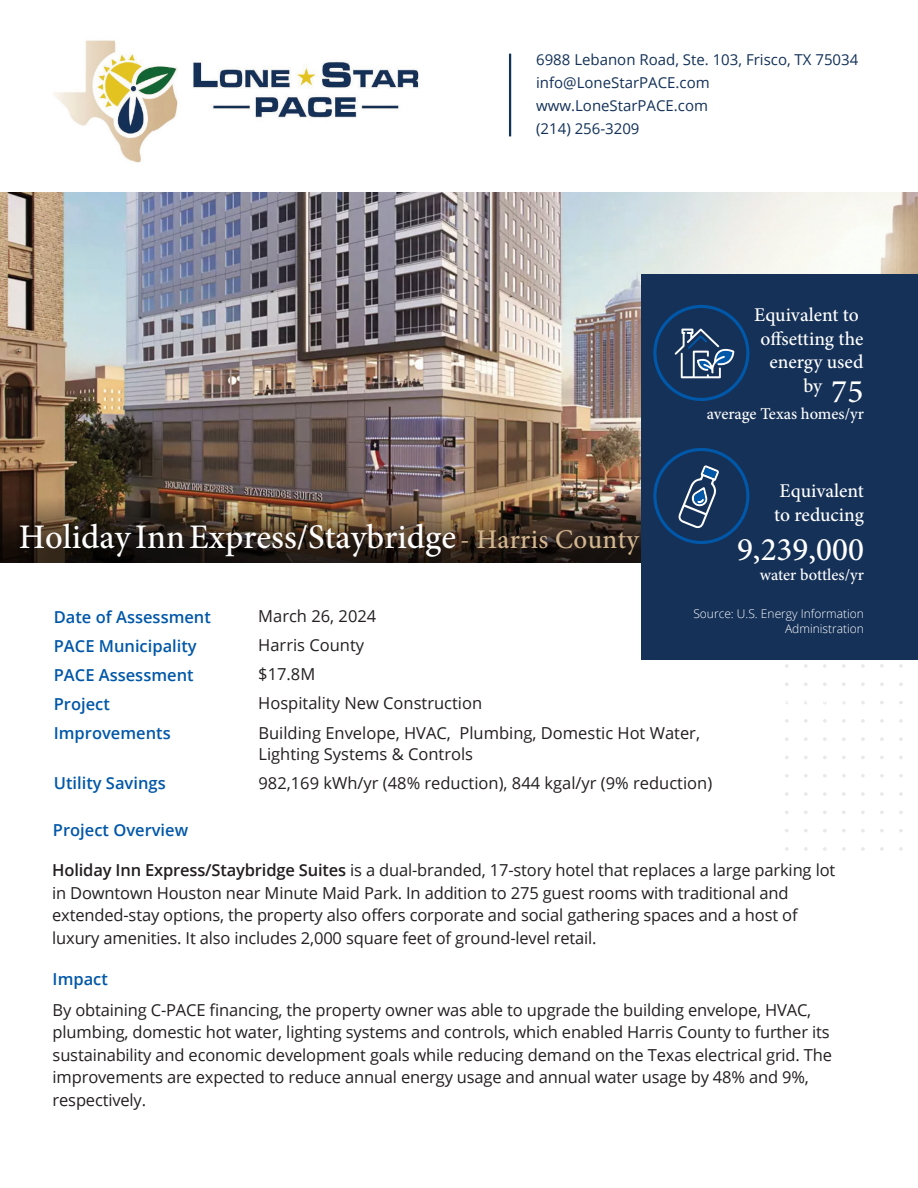
<style>
.page{position:relative;width:918px;height:1188px;background:#fff}
.page>*{position:absolute;margin:0;border:0;box-sizing:border-box;transform-origin:0 0}
.t1{font:500 34.5px "Minion Pro";color:#fff}
.Big_Title{font:500 33px "Minion Pro";color:#fff}
.Big_Title-2{font:500 19.5px/23.5px "Minion Pro";color:#fff;text-align:right}
.t2{font:16.5px/22.5px "Open Sans";letter-spacing:-.01em;color:#231f20}
.t3{font:600 16.5px/29px "Open Sans";color:#0157a8}
.Big_Title-3{font:500 16.5px "Minion Pro";color:#fff}
.t4{font:15px/23px "Open Sans";color:#133158}
.Big_Title-4{font:300 12px/14.4px "Open Sans";color:#fff;text-align:right}
.s1{font-size:33px}
.s2{font-size:27px;color:#d2b690}
.s3{font-weight:600}
.s4{font-weight:600;color:#0157a8}
</style>
<div class="page">
<img style="left:0;top:192px;width:918px;height:260px">
<img style="left:0;top:452px;width:641px;height:111px">
<img style="left:53px;top:40px;width:366px;height:123px">
<hr style="left:509px;top:54px;width:2px;height:82px;background:#113257">
<div style="left:641px;top:274px;width:277px;height:386px;background:#153158"></div>
<svg style="left:653px;top:448px;width:96px;height:96px"></svg>
<svg style="left:653px;top:305px;width:96px;height:96px"></svg>
<svg style="left:785px;top:664px;width:4px;height:4px"></svg>
<svg style="left:804px;top:664px;width:4px;height:4px"></svg>
<svg style="left:823px;top:664px;width:4px;height:4px"></svg>
<svg style="left:842px;top:664px;width:4px;height:4px"></svg>
<svg style="left:861px;top:664px;width:4px;height:4px"></svg>
<svg style="left:880px;top:664px;width:4px;height:4px"></svg>
<svg style="left:899px;top:664px;width:4px;height:4px"></svg>
<svg style="left:804px;top:682px;width:4px;height:4px"></svg>
<svg style="left:861px;top:682px;width:4px;height:4px"></svg>
<svg style="left:880px;top:682px;width:4px;height:4px"></svg>
<svg style="left:899px;top:682px;width:4px;height:4px"></svg>
<svg style="left:785px;top:719px;width:4px;height:4px"></svg>
<svg style="left:804px;top:719px;width:4px;height:4px"></svg>
<svg style="left:823px;top:719px;width:4px;height:4px"></svg>
<svg style="left:842px;top:719px;width:4px;height:4px"></svg>
<svg style="left:861px;top:719px;width:4px;height:4px"></svg>
<svg style="left:880px;top:719px;width:4px;height:4px"></svg>
<svg style="left:899px;top:719px;width:4px;height:4px"></svg>
<svg style="left:785px;top:737px;width:4px;height:4px"></svg>
<svg style="left:804px;top:737px;width:4px;height:4px"></svg>
<svg style="left:823px;top:737px;width:4px;height:4px"></svg>
<svg style="left:842px;top:737px;width:4px;height:4px"></svg>
<svg style="left:861px;top:737px;width:4px;height:4px"></svg>
<svg style="left:880px;top:737px;width:4px;height:4px"></svg>
<svg style="left:899px;top:737px;width:4px;height:4px"></svg>
<svg style="left:804px;top:774px;width:4px;height:4px"></svg>
<svg style="left:785px;top:792px;width:4px;height:4px"></svg>
<svg style="left:804px;top:792px;width:4px;height:4px"></svg>
<svg style="left:823px;top:792px;width:4px;height:4px"></svg>
<svg style="left:842px;top:792px;width:4px;height:4px"></svg>
<svg style="left:861px;top:792px;width:4px;height:4px"></svg>
<svg style="left:880px;top:792px;width:4px;height:4px"></svg>
<svg style="left:899px;top:792px;width:4px;height:4px"></svg>
<svg style="left:785px;top:847px;width:4px;height:4px"></svg>
<svg style="left:804px;top:847px;width:4px;height:4px"></svg>
<svg style="left:823px;top:847px;width:4px;height:4px"></svg>
<svg style="left:842px;top:847px;width:4px;height:4px"></svg>
<svg style="left:861px;top:847px;width:4px;height:4px"></svg>
<svg style="left:880px;top:847px;width:4px;height:4px"></svg>
<svg style="left:899px;top:847px;width:4px;height:4px"></svg>
<p class="t4" style="left:536px;top:48px;width:324px">6988 Lebanon Road, Ste. 103, Frisco, TX 75034 info@LoneStarPACE.com www.LoneStarPACE.com<br>(214) 256-3209</p>
<p class="Big_Title-2" style="left:754px;top:303px;width:111px">Equivalent to offsetting the energy used by <span class="s1">75</span></p>
<p class="t1" style="left:19px;top:514px;width:622px">Holiday Inn Express/Staybridge <span class="s2">- Harris County</span></p>
<p class="Big_Title-3" style="left:707px;top:403px;width:159px">average Texas homes/yr</p>
<p class="Big_Title-2" style="left:774px;top:480px;width:91px;text-align:left">Equivalent to reducing</p>
<p class="Big_Title" style="left:737px;top:528px;width:128px">9,239,000</p>
<p class="Big_Title-3" style="left:760px;top:564px;width:106px">water bottles/yr</p>
<p class="Big_Title-2" style="left:647px;top:594px;width:218px">Equivalent to offsetting the energy</p>
<p class="Big_Title-4" style="left:693px;top:606px;width:172px">Source: U.S. Energy Information<br>Administration</p>
<p class="t2" style="left:258px;top:601px;width:225px;line-height:29px">March 26, 2024<br>Harris County<br>$17.8M<br>Hospitality New Construction</p>
<p class="t2" style="left:258px;top:722px;width:443px;line-height:21px">Building Envelope, HVAC, Plumbing, Domestic Hot Water,<br>Lighting Systems &amp; Controls</p>
<p class="t2" style="left:258px;top:771px;width:455px">982,169 kWh/yr (48% reduction), 844 kgal/yr (9% reduction)</p>
<p class="t3" style="left:54px;top:602px;width:159px">Date of Assessment<br>PACE Municipality<br>PACE Assessment<br>Project<br>Improvements</p>
<p class="t3" style="left:54px;top:768px;width:113px">Utility Savings</p>
<p class="t3" style="left:53px;top:815px;width:137px">Project Overview</p>
<p class="t2" style="left:52px;top:859px;width:785px"><span class="s3">Holiday Inn Express/Staybridge Suites</span> is a dual-branded, 17-story hotel that replaces a large parking lot in Downtown Houston near Minute Maid Park. In addition to 275 guest rooms with traditional and extended-stay options, the property also offers corporate and social gathering spaces and a host of luxury amenities. It also includes 2,000 square feet of ground-level retail.</p>
<p class="t2" style="left:53px;top:964px;width:760px;line-height:30.5px"><span class="s4">Impact<br></span>By obtaining C-PACE financing, the property owner was able to upgrade the building envelope, HVAC,</p>
<p class="t2" style="left:53px;top:1021px;width:781px">plumbing, domestic hot water, lighting systems and controls, which enabled Harris County to further its sustainability and economic development goals while reducing demand on the Texas electrical grid. The improvements are expected to reduce annual energy usage and annual water usage by 48% and 9%, respectively.</p>
</div>
